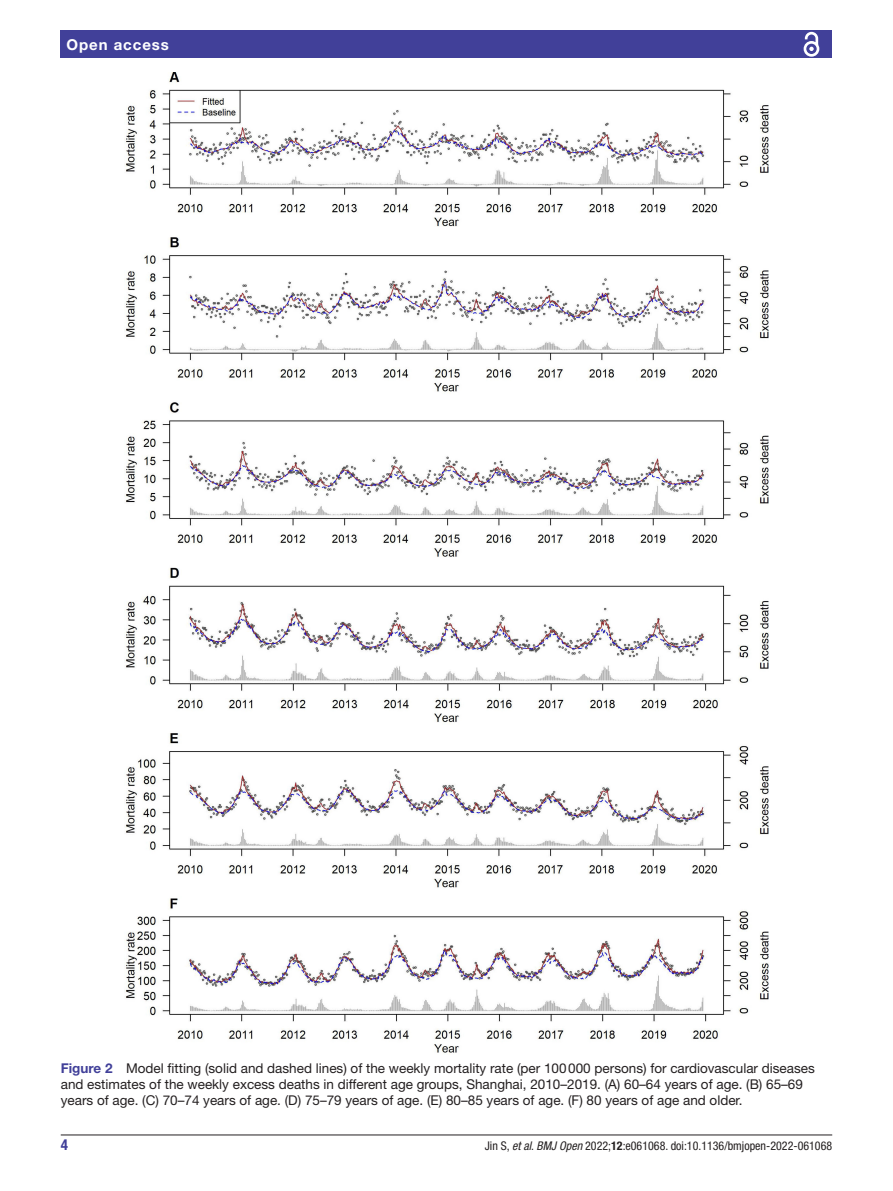
<style>
.page{position:relative;width:893px;height:1191px;background:#fff}
.page>*{position:absolute;margin:0;border:0;box-sizing:border-box;transform-origin:0 0}
.t1{font:700 15px "Helvetica Neue LT Std";letter-spacing:.065em;color:#fff}
.t2{font:700 condensed 15px "Helvetica Neue LT Std";color:#414099}
.t3{font:13.5px/16.2px "Helvetica Neue LT Std";color:#231f20}
.t4{font:condensed 12px "Helvetica Neue LT Std";color:#231f20}
.s1{font-weight:700;color:#414099}
.s2{font-style:italic}
.s3{font-weight:700}
</style>
<div class="page">
<hr style="left:61px;top:1134px;width:771px;height:1px;background:#231f20">
<div style="left:61px;top:31px;width:771px;height:27px;background:#414099"></div>
<svg style="left:803px;top:31px;width:17px;height:26px"></svg>
<img style="left:125px;top:73px;width:643px;height:982px">
<p class="t1" style="left:66px;top:35px;width:104px">Open access</p>
<p class="t3" style="left:61px;top:1059px;width:756px"><span class="s1">Figure 2</span> Model fitting (solid and dashed lines) of the weekly mortality rate (per 100000 persons) for cardiovascular diseases and estimates of the weekly excess deaths in different age groups, Shanghai, 2010–2019. (A) 60–64 years of age. (B) 65–69 years of age. (C) 70–74 years of age. (D) 75–79 years of age. (E) 80–85 years of age. (F) 80 years of age and older.</p>
<p class="t2" style="left:61px;top:1135px;width:9px">4</p>
<p class="t4" style="left:485px;top:1138px;width:349px">Jin S, <span class="s2">et al</span>. <span class="s2">BMJ Open</span> 2022;<span class="s3">12</span>:e061068. doi:10.1136/bmjopen-2022-061068</p>
</div>
